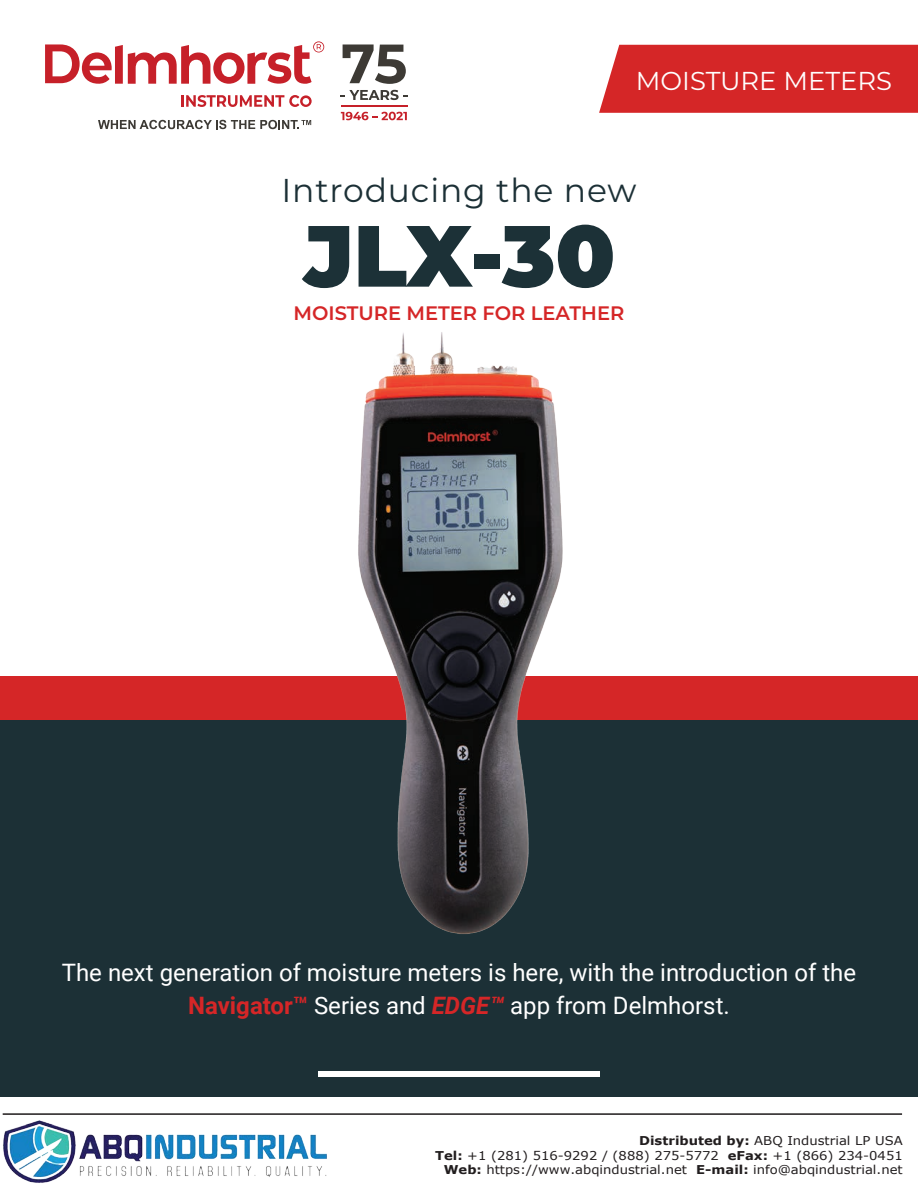
<style>
.page{position:relative;width:918px;height:1188px;background:#fff}
.page>*{position:absolute;margin:0;border:0;box-sizing:border-box;transform-origin:0 0}
.t1{font:900 86.7px "Montserrat";color:#1c3137}
.t2{font:33px "Montserrat";letter-spacing:.025em;color:#1c3036}
.t3{font:25.8px "Montserrat";color:#fff}
.t4{font:24px/33px "Roboto";color:#fff;text-align:center}
.t5{font:600 19.5px "Montserrat";color:#d52627}
.t6{font:12.15px/14.5px "Verdana";color:#221e1f;text-align:right;scale:1.08 1}
.s1{font-weight:700;color:#d52627}
.s2{font-weight:700;font-style:italic;color:#d52627}
.s3{font-weight:700}
</style>
<div class="page">
<div style="left:0;top:676px;width:918px;height:44px;background:#d52627"></div>
<div style="left:0;top:720px;width:918px;height:377px;background:#1c3036"></div>
<div style="left:318px;top:1072px;width:282px;height:5px;background:#fff"></div>
<div style="left:599px;top:45px;width:319px;height:68px;background:#d52627"></div>
<img style="left:358px;top:332px;width:205px;height:602px">
<svg style="left:98px;top:120px;width:213px;height:9px"></svg>
<svg style="left:181px;top:95px;width:131px;height:12px"></svg>
<svg style="left:45px;top:41px;width:279px;height:43px"></svg>
<svg style="left:343px;top:44px;width:63px;height:40px"></svg>
<hr style="left:341px;top:105px;width:66px;height:1px;background:#c62029">
<svg style="left:341px;top:112px;width:66px;height:8px"></svg>
<svg style="left:341px;top:90px;width:67px;height:10px"></svg>
<hr style="left:3px;top:1113px;width:899px;height:2px;background:#231f20">
<img style="left:3px;top:1120px;width:324px;height:63px">
<h3 class="t3" style="left:636px;top:63px;width:258px">MOISTURE METERS</h3>
<h2 class="t2" style="left:281px;top:168px;width:357px">Introducing the new</h2>
<h1 class="t1" style="left:304px;top:191px;width:313px">JLX-30</h1>
<h3 class="t5" style="left:294px;top:299px;width:332px">MOISTURE METER FOR LEATHER</h3>
<h3 class="t4" style="left:62px;top:955px;width:796px">The next generation of moisture meters is here, with the introduction of the<br><span class="s1">Navigator™</span> Series and <span class="s2">EDGE™</span> app from Delmhorst.</h3>
<p class="t6" style="left:435px;top:1133px;width:434px"><span class="s3">Distributed by:</span> ABQ Industrial LP USA<br><span class="s3">Tel:</span> +1 (281) 516-9292 / (888) 275-5772 <span class="s3">eFax:</span> +1 (866) 234-0451<br><span class="s3">Web:</span> https://www.abqindustrial.net <span class="s3">E-mail:</span> info@abqindustrial.net</p>
</div>
